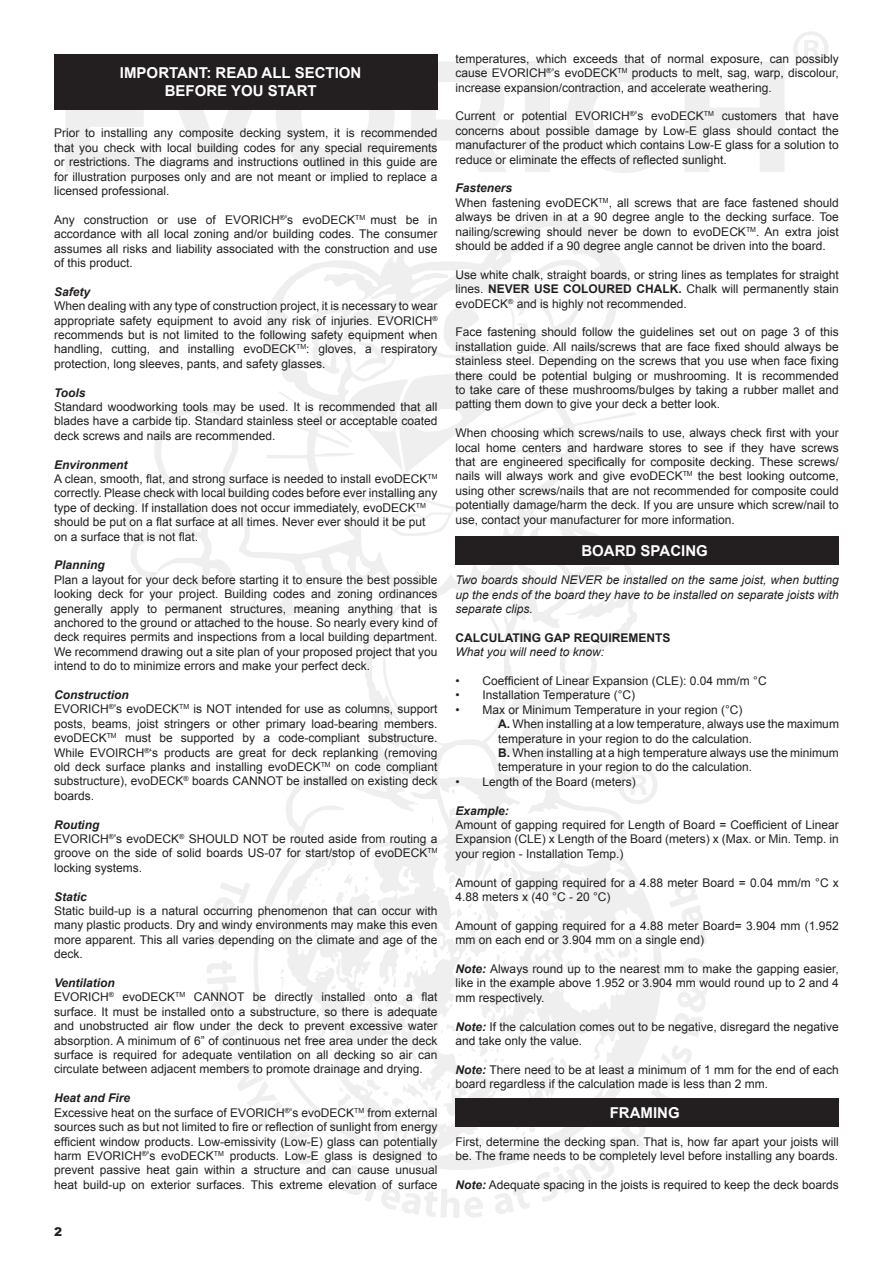
<style>
.page{position:relative;width:893px;height:1263px;background:#fff}
.page>*{position:absolute;margin:0;border:0;box-sizing:border-box;transform-origin:0 0}
.t1{font:700 15px/18px "Arial";color:#fff;text-align:center}
.t2{font:12px/14.4px "Arial";color:#231f20;text-align:justify}
.t3{font:italic 12px/14.4px "Arial";color:#231f20;text-align:justify}
.t4{font:italic 700 12px "Arial";color:#231f20}
.t5{font:700 12px "Arial";color:#231f20}
.t6{font:900 12px "Arial";color:#231f20}
.s1{font-weight:700;font-style:italic}
.s2{font-weight:700}
</style>
<div class="page">
<svg style="left:123px;top:216px;width:514px;height:549px"></svg>
<svg style="left:305px;top:260px;width:284px;height:213px"></svg>
<svg style="left:65px;top:109px;width:86px;height:63px"></svg>
<svg style="left:159px;top:109px;width:236px;height:64px"></svg>
<svg style="left:411px;top:61px;width:96px;height:111px"></svg>
<div style="left:525px;top:61px;width:25px;height:111px;background:#f0efef"></div>
<svg style="left:567px;top:61px;width:102px;height:112px"></svg>
<svg style="left:685px;top:62px;width:99px;height:110px"></svg>
<svg style="left:793px;top:32px;width:35px;height:34px"></svg>
<svg style="left:207px;top:765px;width:501px;height:453px"></svg>
<div style="left:54px;top:54px;width:383px;height:55px;background:#231f20"></div>
<div style="left:455px;top:536px;width:384px;height:29px;background:#231f20"></div>
<div style="left:455px;top:1098px;width:384px;height:29px;background:#231f20"></div>
<p class="t1" style="left:120px;top:64px;width:243px">IMPORTANT: READ ALL SECTION<br>BEFORE YOU START</p>
<p class="t2" style="left:54px;top:126px;width:385px">Prior to installing any composite decking system, it is recommended that you check with local building codes for any special requirements or restrictions. The diagrams and instructions outlined in this guide are for illustration purposes only and are not meant or implied to replace a licensed professional.</p>
<p class="t2" style="left:54px;top:212px;width:385px">Any construction or use of EVORICH<sup>®</sup>’s evoDECK<sup>TM</sup> must be in accordance with all local zoning and/or building codes. The consumer assumes all risks and liability associated with the construction and use of this product.</p>
<p class="t4" style="left:54px;top:284px;width:38px">Safety</p>
<p class="t2" style="left:54px;top:299px;width:385px">When dealing with any type of construction project, it is necessary to wear appropriate safety equipment to avoid any risk of injuries. EVORICH<sup>® </sup>recommends but is not limited to the following safety equipment when handling, cutting, and installing evoDECK<sup>TM</sup>: gloves, a respiratory protection, long sleeves, pants, and safety glasses.</p>
<p class="t4" style="left:54px;top:384px;width:33px">Tools</p>
<p class="t2" style="left:54px;top:400px;width:385px">Standard woodworking tools may be used. It is recommended that all blades have a carbide tip. Standard stainless steel or acceptable coated deck screws and nails are recommended.</p>
<p class="t2" style="left:54px;top:457px;width:385px;text-align:left"><span class="s1">Environment<br></span>A clean, smooth, flat, and strong surface is needed to install evoDECK<sup>TM </sup>correctly. Please check with local building codes before ever installing any type of decking. If installation does not occur immediately, evoDECK<sup>TM </sup>should be put on a flat surface at all times. Never ever should it be put on a surface that is not flat.</p>
<p class="t4" style="left:54px;top:557px;width:52px">Planning</p>
<p class="t2" style="left:54px;top:572px;width:385px">Plan a layout for your deck before starting it to ensure the best possible looking deck for your project. Building codes and zoning ordinances generally apply to permanent structures, meaning anything that is anchored to the ground or attached to the house. So nearly every kind of deck requires permits and inspections from a local building department.<br>We recommend drawing out a site plan of your proposed project that you intend to do to minimize errors and make your perfect deck.</p>
<p class="t2" style="left:54px;top:688px;width:385px;text-align:left"><span class="s1">Construction<br></span>EVORICH<sup>®</sup>’s evoDECK<sup>TM</sup> is NOT intended for use as columns, support posts, beams, joist stringers or other primary load-bearing members. evoDECK<sup>TM</sup> must be supported by a code-compliant substructure.<br>While EVOIRCH<sup>®</sup>‘s products are great for deck replanking (removing old deck surface planks and installing evoDECK<sup>TM</sup> on code compliant substructure), evoDECK<sup>®</sup> boards CANNOT be installed on existing deck boards.</p>
<p class="t2" style="left:54px;top:817px;width:385px;text-align:left"><span class="s1">Routing<br></span>EVORICH<sup>®</sup>’s evoDECK<sup>®</sup> SHOULD NOT be routed aside from routing a groove on the side of solid boards US-07 for start/stop of evoDECK<sup>TM </sup>locking systems.</p>
<p class="t4" style="left:54px;top:888px;width:34px">Static</p>
<p class="t2" style="left:54px;top:904px;width:385px">Static build-up is a natural occurring phenomenon that can occur with many plastic products. Dry and windy environments may make this even more apparent. This all varies depending on the climate and age of the deck.</p>
<p class="t2" style="left:54px;top:976px;width:385px;text-align:left"><span class="s1">Ventilation<br></span>EVORICH<sup>®</sup> evoDECK<sup>TM</sup> CANNOT be directly installed onto a flat surface. It must be installed onto a substructure, so there is adequate and unobstructed air flow under the deck to prevent excessive water absorption. A minimum of 6” of continuous net free area under the deck surface is required for adequate ventilation on all decking so air can circulate between adjacent members to promote drainage and drying.</p>
<p class="t2" style="left:54px;top:1091px;width:385px;text-align:left"><span class="s1">Heat and Fire<br></span>Excessive heat on the surface of EVORICH<sup>®</sup>’s evoDECK<sup>TM</sup> from external sources such as but not limited to fire or reflection of sunlight from energy efficient window products. Low-emissivity (Low-E) glass can potentially harm EVORICH<sup>®</sup>’s evoDECK<sup>TM</sup> products. Low-E glass is designed to prevent passive heat gain within a structure and can cause unusual heat build-up on exterior surfaces. This extreme elevation of surface</p>
<p class="t6" style="left:54px;top:1223px;width:10px">2</p>
<p class="t2" style="left:455px;top:51px;width:385px">temperatures, which exceeds that of normal exposure, can possibly cause EVORICH<sup>®</sup>’s evoDECK<sup>TM</sup> products to melt, sag, warp, discolour, increase expansion/contraction, and accelerate weathering.</p>
<p class="t2" style="left:455px;top:109px;width:385px">Current or potential EVORICH<sup>®</sup>’s evoDECK<sup>TM</sup> customers that have concerns about possible damage by Low-E glass should contact the manufacturer of the product which contains Low-E glass for a solution to reduce or eliminate the effects of reflected sunlight.</p>
<p class="t2" style="left:455px;top:181px;width:385px;text-align:left"><span class="s1">Fasteners<br></span>When fastening evoDECK<sup>TM</sup>, all screws that are face fastened should always be driven in at a 90 degree angle to the decking surface. Toe nailing/screwing should never be down to evoDECK<sup>TM</sup>. An extra joist should be added if a 90 degree angle cannot be driven into the board.</p>
<p class="t2" style="left:455px;top:267px;width:385px">Use white chalk, straight boards, or string lines as templates for straight lines. <span class="s2">NEVER USE COLOURED CHALK.</span> Chalk will permanently stain evoDECK<sup>®</sup> and is highly not recommended.</p>
<p class="t2" style="left:455px;top:325px;width:385px">Face fastening should follow the guidelines set out on page 3 of this installation guide. All nails/screws that are face fixed should always be stainless steel. Depending on the screws that you use when face fixing there could be potential bulging or mushrooming. It is recommended to take care of these mushrooms/bulges by taking a rubber mallet and patting them down to give your deck a better look.</p>
<p class="t2" style="left:455px;top:426px;width:385px">When choosing which screws/nails to use, always check first with your local home centers and hardware stores to see if they have screws that are engineered specifically for composite decking. These screws/ nails will always work and give evoDECK<sup>TM</sup> the best looking outcome, using other screws/nails that are not recommended for composite could potentially damage/harm the deck. If you are unsure which screw/nail to use, contact your manufacturer for more information.</p>
<p class="t1" style="left:581px;top:542px;width:128px">BOARD SPACING</p>
<p class="t3" style="left:455px;top:573px;width:385px">Two boards should NEVER be installed on the same joist, when butting up the ends of the board they have to be installed on separate joists with separate clips.</p>
<p class="t5" style="left:455px;top:629px;width:216px">CALCULATING GAP REQUIREMENTS</p>
<p class="t3" style="left:455px;top:645px;width:150px">What you will need to know:</p>
<p class="t2" style="left:455px;top:674px;width:313px">• Coefficient of Linear Expansion (CLE): 0.04 mm/m °C</p>
<p class="t2" style="left:455px;top:688px;width:181px">• Installation Temperature (°C)</p>
<p class="t2" style="left:498px;top:702px;width:342px;text-align:left;text-indent:-43px">• Max or Minimum Temperature in your region (°C)<br><span class="s2">A.</span> When installing at a low temperature, always use the maximum temperature in your region to do the calculation.<br><span class="s2">B.</span> When installing at a high temperature always use the minimum temperature in your region to do the calculation.</p>
<p class="t2" style="left:455px;top:774px;width:182px">• Length of the Board (meters)</p>
<p class="t4" style="left:455px;top:802px;width:55px">Example:</p>
<p class="t2" style="left:455px;top:818px;width:385px">Amount of gapping required for Length of Board = Coefficient of Linear Expansion (CLE) x Length of the Board (meters) x (Max. or Min. Temp. in your region - Installation Temp.)</p>
<p class="t2" style="left:455px;top:875px;width:385px">Amount of gapping required for a 4.88 meter Board = 0.04 mm/m °C x<br>4.88 meters x (40 °C - 20 °C)</p>
<p class="t2" style="left:455px;top:918px;width:385px">Amount of gapping required for a 4.88 meter Board= 3.904 mm (1.952 mm on each end or 3.904 mm on a single end)</p>
<p class="t2" style="left:455px;top:962px;width:385px"><span class="s1">Note:</span> Always round up to the nearest mm to make the gapping easier, like in the example above 1.952 or 3.904 mm would round up to 2 and 4 mm respectively.</p>
<p class="t2" style="left:455px;top:1019px;width:385px"><span class="s1">Note:</span> If the calculation comes out to be negative, disregard the negative and take only the value.</p>
<p class="t2" style="left:455px;top:1062px;width:385px"><span class="s1">Note:</span> There need to be at least a minimum of 1 mm for the end of each board regardless if the calculation made is less than 2 mm.</p>
<p class="t1" style="left:610px;top:1104px;width:71px">FRAMING</p>
<p class="t2" style="left:455px;top:1134px;width:385px">First, determine the decking span. That is, how far apart your joists will be. The frame needs to be completely level before installing any boards.</p>
<p class="t2" style="left:455px;top:1178px;width:385px"><span class="s1">Note:</span> Adequate spacing in the joists is required to keep the deck boards</p>
</div>
